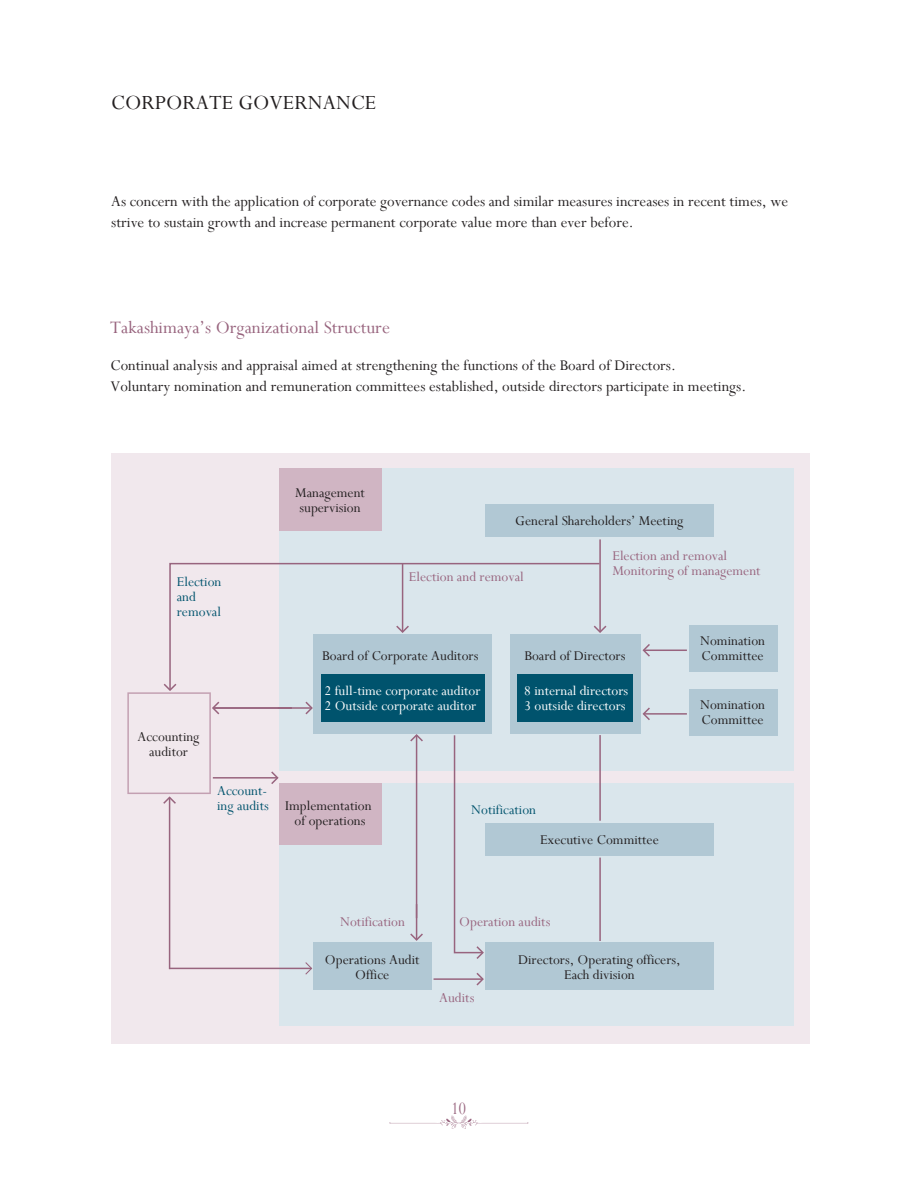
<style>
.page{position:relative;width:918px;height:1188px;background:#fff}
.page>*{position:absolute;margin:0;border:0;box-sizing:border-box;transform-origin:0 0}
.t1{font:22.5px "Perpetua";color:#231f20}
.t2{font:19.5px "Perpetua";color:#98647e}
.t3{font:19.5px "Perpetua";color:#98647e;scale:.8 1}
.t4{font:16.5px/21px "Perpetua";color:#231f20}
.t5{font:15px/15px "Perpetua";color:#231f20;text-align:center}
.t6{font:15px/15px "Perpetua";color:#98647e}
.t7{font:15px/15px "Perpetua";color:#fff}
.t8{font:15px/15px "Perpetua";color:#00536d}
</style>
<div class="page">
<div style="left:111px;top:453px;width:698px;height:591px;background:#f1e8ed"></div>
<svg style="left:389px;top:1116px;width:139px;height:13px"></svg>
<div style="left:279px;top:468px;width:514px;height:558px;background:#dae6ec"></div>
<div style="left:279px;top:468px;width:103px;height:63px;background:#d0b5c3"></div>
<div style="left:279px;top:782px;width:103px;height:63px;background:#d0b5c3"></div>
<div style="left:485px;top:505px;width:229px;height:32px;background:#b1c8d4"></div>
<div style="left:485px;top:823px;width:229px;height:32px;background:#b1c8d4"></div>
<div style="left:485px;top:943px;width:229px;height:47px;background:#b1c8d4"></div>
<div style="left:313px;top:942px;width:118px;height:48px;background:#b1c8d4"></div>
<div style="left:313px;top:634px;width:179px;height:99px;background:#b1c8d4"></div>
<div style="left:321px;top:674px;width:163px;height:48px;background:#00536d"></div>
<div style="left:510px;top:634px;width:131px;height:99px;background:#b1c8d4"></div>
<div style="left:518px;top:674px;width:115px;height:48px;background:#00536d"></div>
<div style="left:689px;top:625px;width:88px;height:47px;background:#b1c8d4"></div>
<div style="left:689px;top:689px;width:88px;height:47px;background:#b1c8d4"></div>
<div style="left:270px;top:771px;width:532px;height:11px;background:#f1e8ed"></div>
<hr style="left:644px;top:650px;width:43px;height:1px;background:#98647e">
<svg style="left:642px;top:644px;width:10px;height:13px"></svg>
<hr style="left:434px;top:978px;width:49px;height:2px;background:#98647e">
<svg style="left:475px;top:973px;width:9px;height:13px"></svg>
<hr style="left:213px;top:777px;width:64px;height:2px;background:#98647e">
<svg style="left:270px;top:771px;width:10px;height:13px"></svg>
<svg style="left:453px;top:735px;width:32px;height:224px"></svg>
<hr style="left:599px;top:539px;width:2px;height:93px;background:#98647e">
<svg style="left:601px;top:625px;width:6px;height:7px"></svg>
<hr style="left:599px;top:735px;width:2px;height:86px;background:#98647e">
<hr style="left:599px;top:858px;width:2px;height:83px;background:#98647e">
<hr style="left:416px;top:904px;width:1px;height:36px;background:#98647e">
<svg style="left:410px;top:932px;width:13px;height:9px"></svg>
<hr style="left:416px;top:735px;width:1px;height:183px;background:#98647e">
<svg style="left:409px;top:733px;width:16px;height:10px"></svg>
<hr style="left:278px;top:707px;width:34px;height:2px;background:#98647e">
<svg style="left:304px;top:701px;width:9px;height:14px"></svg>
<hr style="left:213px;top:707px;width:79px;height:2px;background:#98647e">
<hr style="left:169px;top:968px;width:142px;height:1px;background:#98647e">
<svg style="left:304px;top:962px;width:8px;height:13px"></svg>
<hr style="left:169px;top:798px;width:1px;height:171px;background:#98647e">
<svg style="left:169px;top:562px;width:432px;height:129px"></svg>
<svg style="left:127px;top:682px;width:94px;height:123px"></svg>
<hr style="left:644px;top:713px;width:43px;height:2px;background:#98647e">
<svg style="left:642px;top:707px;width:10px;height:13px"></svg>
<h1 class="t1" style="left:111px;top:88px;width:267px">CORPORATE GOVERNANCE</h1>
<p class="t4" style="left:111px;top:190px;width:678px">As concern with the application of corporate governance codes and similar measures increases in recent times, we strive to sustain growth and increase permanent corporate value more than ever before.</p>
<p class="t2" style="left:110px;top:315px;width:281px">Takashimaya’s Organizational Structure</p>
<p class="t4" style="left:111px;top:354px;width:637px">Continual analysis and appraisal aimed at strengthening the functions of the Board of Directors.<br>Voluntary nomination and remuneration committees established, outside directors participate in meetings.</p>
<p class="t8" style="left:177px;top:574px;width:46px">Election and removal</p>
<p class="t5" style="left:138px;top:729px;width:64px">Accounting auditor</p>
<p class="t8" style="left:217px;top:783px;width:53px">Account&shy;ing audits</p>
<p class="t5" style="left:295px;top:484px;width:71px;text-align:left">Management supervision</p>
<p class="t5" style="left:515px;top:513px;width:170px">General Shareholders’ Meeting</p>
<p class="t6" style="left:409px;top:569px;width:116px">Election and removal</p>
<p class="t6" style="left:612px;top:548px;width:150px">Election and removal<br>Monitoring of management</p>
<p class="t5" style="left:322px;top:648px;width:158px">Board of Corporate Auditors</p>
<p class="t7" style="left:324px;top:683px;width:158px">2 full-time corporate auditor<br>2 Outside corporate auditor</p>
<p class="t5" style="left:524px;top:648px;width:103px">Board of Directors</p>
<p class="t7" style="left:524px;top:683px;width:105px">8 internal directors<br>3 outside directors</p>
<p class="t5" style="left:285px;top:798px;width:88px">Implementation of operations</p>
<p class="t8" style="left:471px;top:802px;width:66px">Notification</p>
<p class="t5" style="left:540px;top:832px;width:120px">Executive Committee</p>
<p class="t5" style="left:700px;top:632px;width:66px;text-align:left">Nomination<br>Committee</p>
<p class="t5" style="left:700px;top:697px;width:66px;text-align:left">Nomination<br>Committee</p>
<p class="t6" style="left:340px;top:914px;width:66px">Notification</p>
<p class="t6" style="left:459px;top:914px;width:93px">Operation audits</p>
<p class="t5" style="left:325px;top:952px;width:96px">Operations Audit<br>Office</p>
<p class="t6" style="left:439px;top:990px;width:37px">Audits</p>
<p class="t5" style="left:518px;top:952px;width:164px">Directors, Operating officers,<br>Each division</p>
<p class="t3" style="left:452px;top:1096px;width:19px">10</p>
</div>
